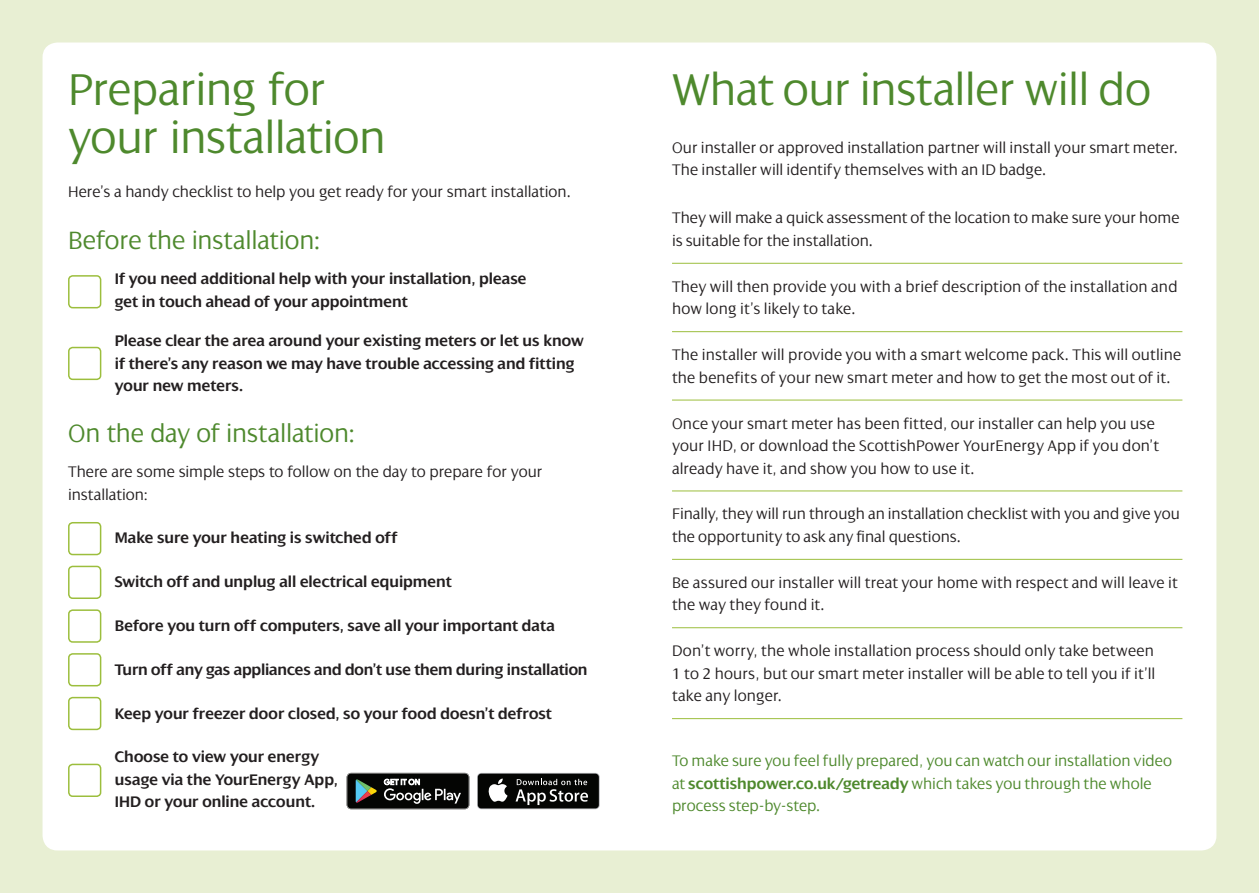
<style>
.page{position:relative;width:1259px;height:893px;background:#e8efd3}
.page>*{position:absolute;margin:0;border:0;box-sizing:border-box;transform-origin:0 0}
.t1{font:300 48px/48px "Dialog";letter-spacing:-.015em;color:#4e892d}
.t2{font:300 27px "Dialog";letter-spacing:-.01em;color:#4e892d}
.t3{font:300 16.5px/22.5px "Dialog";letter-spacing:.005em;color:#231f20}
.t4{font:600 16.5px/22.5px "Dialog";color:#231f20}
.t5{font:300 16.5px/22.5px "Dialog";color:#4e892d}
.s1{font-weight:600}
</style>
<div class="page">
<div style="left:43px;top:43px;width:1173px;height:807px;background:#fff;border-radius:15px"></div>
<div style="left:68px;top:566px;width:33px;height:33px;border:2px solid #9cbe3d;border-radius:4px"></div>
<div style="left:68px;top:522px;width:33px;height:33px;border:2px solid #9cbe3d;border-radius:4px"></div>
<div style="left:68px;top:347px;width:33px;height:33px;border:2px solid #9cbe3d;border-radius:4px"></div>
<div style="left:68px;top:275px;width:33px;height:33px;border:2px solid #9cbe3d;border-radius:4px"></div>
<div style="left:68px;top:609px;width:33px;height:34px;border:2px solid #9cbe3d;border-radius:4px"></div>
<div style="left:68px;top:653px;width:33px;height:33px;border:2px solid #9cbe3d;border-radius:4px"></div>
<div style="left:68px;top:697px;width:33px;height:33px;border:2px solid #9cbe3d;border-radius:4px"></div>
<div style="left:68px;top:764px;width:33px;height:33px;border:2px solid #9cbe3d;border-radius:4px"></div>
<svg style="left:477px;top:773px;width:123px;height:36px"></svg>
<div style="left:478px;top:774px;width:121px;height:34px;background:#040503;border-radius:3px"></div>
<svg style="left:488px;top:778px;width:19px;height:24px"></svg>
<svg style="left:515px;top:779px;width:73px;height:26px"></svg>
<svg style="left:347px;top:773px;width:122px;height:36px"></svg>
<hr style="left:672px;top:263px;width:510px;height:1px;background:#9cbe3d">
<hr style="left:672px;top:331px;width:510px;height:1px;background:#9cbe3d">
<hr style="left:672px;top:400px;width:510px;height:1px;background:#9cbe3d">
<hr style="left:672px;top:491px;width:510px;height:1px;background:#9cbe3d">
<hr style="left:672px;top:559px;width:510px;height:1px;background:#9cbe3d">
<hr style="left:672px;top:627px;width:510px;height:1px;background:#9cbe3d">
<hr style="left:672px;top:718px;width:510px;height:1px;background:#9cbe3d">
<p class="t1" style="left:68px;top:66px;width:319px">Preparing for your installation</p>
<p class="t3" style="left:68px;top:180px;width:504px">Here’s a handy checklist to help you get ready for your smart installation.</p>
<p class="t2" style="left:68px;top:226px;width:254px">Before the installation:</p>
<p class="t4" style="left:115px;top:268px;width:413px">If you need additional help with your installation, please get in touch ahead of your appointment</p>
<p class="t4" style="left:115px;top:330px;width:470px">Please clear the area around your existing meters or let us know if there’s any reason we may have trouble accessing and fitting your new meters.</p>
<p class="t2" style="left:68px;top:419px;width:289px">On the day of installation:</p>
<p class="t3" style="left:68px;top:461px;width:476px">There are some simple steps to follow on the day to prepare for your installation:</p>
<p class="t4" style="left:115px;top:527px;width:284px">Make sure your heating is switched off</p>
<p class="t4" style="left:115px;top:571px;width:338px">Switch off and unplug all electrical equipment</p>
<p class="t4" style="left:115px;top:615px;width:441px">Before you turn off computers, save all your important data</p>
<p class="t4" style="left:115px;top:658px;width:474px">Turn off any gas appliances and don’t use them during installation</p>
<p class="t4" style="left:115px;top:702px;width:438px">Keep your freezer door closed, so your food doesn’t defrost</p>
<p class="t4" style="left:115px;top:746px;width:224px">Choose to view your energy usage via the YourEnergy App,<br>IHD or your online account.</p>
<p class="t1" style="left:672px;top:66px;width:480px">What our installer will do</p>
<p class="t3" style="left:672px;top:136px;width:508px">Our installer or approved installation partner will install your smart meter.<br>The installer will identify themselves with an ID badge.</p>
<p class="t3" style="left:672px;top:207px;width:509px">They will make a quick assessment of the location to make sure your home is suitable for the installation.</p>
<p class="t3" style="left:672px;top:275px;width:507px">They will then provide you with a brief description of the installation and how long it’s likely to take.</p>
<p class="t3" style="left:672px;top:344px;width:511px">The installer will provide you with a smart welcome pack. This will outline the benefits of your new smart meter and how to get the most out of it.</p>
<p class="t3" style="left:672px;top:412px;width:488px">Once your smart meter has been fitted, our installer can help you use your IHD, or download the ScottishPower YourEnergy App if you don’t already have it, and show you how to use it.</p>
<p class="t3" style="left:672px;top:503px;width:509px">Finally, they will run through an installation checklist with you and give you the opportunity to ask any final questions.</p>
<p class="t3" style="left:672px;top:571px;width:507px">Be assured our installer will treat your home with respect and will leave it the way they found it.</p>
<p class="t3" style="left:672px;top:640px;width:485px;text-align:justify">Don’t worry, the whole installation process should only take between 1 to 2 hours, but our smart meter installer will be able to tell you if it’ll take any longer.</p>
<p class="t5" style="left:672px;top:750px;width:501px">To make sure you feel fully prepared, you can watch our installation video at <span class="s1">scottishpower.co.uk/getready</span> which takes you through the whole process step-by-step.</p>
</div>
